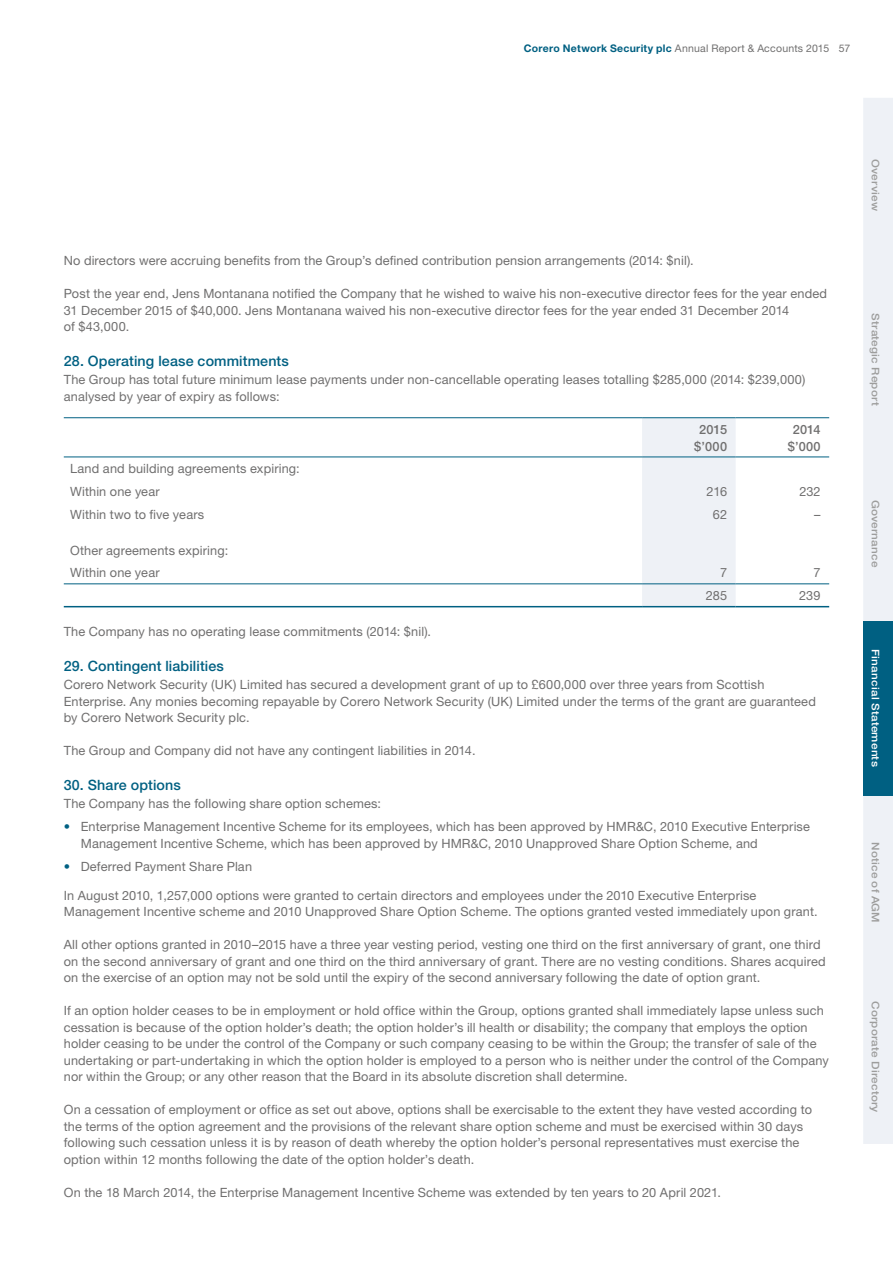
<style>
.page{position:relative;width:893px;height:1263px;background:#fff}
.page>*{position:absolute;margin:0;border:0;box-sizing:border-box;transform-origin:0 0}
.t1{font:500 14.25px "Helvetica Neue";letter-spacing:.01em;color:#006082}
.t2{font:12.75px/16.5px "Helvetica Neue";letter-spacing:.01em;color:#706f6f}
.t3{font:500 12.75px/16.5px "Helvetica Neue";letter-spacing:.015em;color:#706f6f;text-align:center}
.t4{font:500 10.5px "Helvetica Neue";letter-spacing:.02em;color:#9d9d9c;scale:1.11 1}
.t5{font:10.5px "Helvetica Neue";letter-spacing:.02em;color:#706f6f}
.t6{font:500 10.5px "Helvetica Neue";letter-spacing:.02em;color:#fff;scale:1.11 1}
.s1{font-weight:700;color:#006082}
.s2{color:#006082}
</style>
<div class="page">
<div style="left:863px;top:98px;width:30px;height:1046px;background:#eef1f6"></div>
<div style="left:863px;top:621px;width:30px;height:174px;background:#006082"></div>
<div style="left:642px;top:418px;width:94px;height:188px;background:#eef1f6"></div>
<hr style="left:64px;top:583px;width:578px;height:1px;background:#006082">
<hr style="left:642px;top:583px;width:94px;height:1px;background:#006082">
<hr style="left:736px;top:583px;width:93px;height:1px;background:#006082">
<hr style="left:64px;top:606px;width:578px;height:1px;background:#006082">
<hr style="left:642px;top:606px;width:94px;height:1px;background:#006082">
<hr style="left:736px;top:606px;width:93px;height:1px;background:#006082">
<hr style="left:64px;top:417px;width:578px;height:1px;background:#006082">
<hr style="left:642px;top:417px;width:94px;height:1px;background:#006082">
<hr style="left:736px;top:417px;width:93px;height:1px;background:#006082">
<hr style="left:64px;top:457px;width:578px;height:1px;background:#006082">
<hr style="left:642px;top:457px;width:94px;height:1px;background:#006082">
<hr style="left:736px;top:457px;width:93px;height:1px;background:#006082">
<p class="t5" style="left:524px;top:42px;width:307px"><span class="s1">Corero Network Security plc</span> Annual Report &amp; Accounts 2015</p>
<p class="t5" style="left:839px;top:42px;width:13px">57</p>
<p class="t2" style="left:64px;top:252px;width:631px">No directors were accruing benefits from the Group’s defined contribution pension arrangements (2014: $nil).</p>
<p class="t2" style="left:64px;top:285px;width:765px">Post the year end, Jens Montanana notified the Company that he wished to waive his non-executive director fees for the year ended<br>31 December 2015 of $40,000. Jens Montanana waived his non-executive director fees for the year ended 31 December 2014<br>of $43,000.</p>
<p class="t1" style="left:64px;top:352px;width:227px">28. Operating lease commitments</p>
<p class="t2" style="left:64px;top:371px;width:743px">The Group has total future minimum lease payments under non-cancellable operating leases totalling $285,000 (2014: $239,000) analysed by year of expiry as follows:</p>
<p class="t3" style="left:694px;top:421px;width:34px">2015 $’000</p>
<p class="t3" style="left:788px;top:421px;width:34px">2014 $’000</p>
<p class="t2" style="left:70px;top:457px;width:231px;line-height:22.8px">Land and building agreements expiring:<br>Within one year</p>
<p class="t2" style="left:707px;top:483px;width:22px">216</p>
<p class="t2" style="left:799px;top:483px;width:23px">232</p>
<p class="t2" style="left:70px;top:506px;width:136px">Within two to five years</p>
<p class="t2" style="left:713px;top:506px;width:16px">62</p>
<p class="t2" style="left:814px;top:506px;width:8px">–</p>
<p class="t2" style="left:70px;top:538px;width:160px;line-height:22.8px">Other agreements expiring:<br>Within one year</p>
<p class="t2" style="left:720px;top:564px;width:9px">7</p>
<p class="t2" style="left:814px;top:564px;width:9px">7</p>
<p class="t2" style="left:706px;top:587px;width:23px">285</p>
<p class="t2" style="left:799px;top:587px;width:23px">239</p>
<p class="t2" style="left:64px;top:623px;width:369px">The Company has no operating lease commitments (2014: $nil).</p>
<p class="t1" style="left:64px;top:657px;width:162px">29. Contingent liabilities</p>
<p class="t2" style="left:64px;top:676px;width:754px">Corero Network Security (UK) Limited has secured a development grant of up to £600,000 over three years from Scottish<br>Enterprise. Any monies becoming repayable by Corero Network Security (UK) Limited under the terms of the grant are guaranteed by Corero Network Security plc.</p>
<p class="t2" style="left:64px;top:742px;width:413px">The Group and Company did not have any contingent liabilities in 2014.</p>
<p class="t1" style="left:64px;top:776px;width:119px">30. Share options</p>
<p class="t2" style="left:64px;top:795px;width:319px">The Company has the following share option schemes:</p>
<p class="t2" style="left:81px;top:818px;width:731px;text-indent:-17px"><span class="s2">•</span> Enterprise Management Incentive Scheme for its employees, which has been approved by HMR&amp;C, 2010 Executive Enterprise<br>Management Incentive Scheme, which has been approved by HMR&amp;C, 2010 Unapproved Share Option Scheme, and</p>
<p class="t2" style="left:64px;top:858px;width:190px"><span class="s2">•</span> Deferred Payment Share Plan</p>
<p class="t2" style="left:64px;top:887px;width:755px">In August 2010, 1,257,000 options were granted to certain directors and employees under the 2010 Executive Enterprise<br>Management Incentive scheme and 2010 Unapproved Share Option Scheme. The options granted vested immediately upon grant.</p>
<p class="t2" style="left:64px;top:936px;width:763px">All other options granted in 2010–2015 have a three year vesting period, vesting one third on the first anniversary of grant, one third on the second anniversary of grant and one third on the third anniversary of grant. There are no vesting conditions. Shares acquired on the exercise of an option may not be sold until the expiry of the second anniversary following the date of option grant.</p>
<p class="t2" style="left:64px;top:1002px;width:767px">If an option holder ceases to be in employment or hold office within the Group, options granted shall immediately lapse unless such cessation is because of the option holder’s death; the option holder’s ill health or disability; the company that employs the option holder ceasing to be under the control of the Company or such company ceasing to be within the Group; the transfer of sale of the undertaking or part-undertaking in which the option holder is employed to a person who is neither under the control of the Company nor within the Group; or any other reason that the Board in its absolute discretion shall determine.</p>
<p class="t2" style="left:64px;top:1101px;width:750px">On a cessation of employment or office as set out above, options shall be exercisable to the extent they have vested according to the terms of the option agreement and the provisions of the relevant share option scheme and must be exercised within 30 days following such cessation unless it is by reason of death whereby the option holder’s personal representatives must exercise the option within 12 months following the date of the option holder’s death.</p>
<p class="t2" style="left:64px;top:1184px;width:659px">On the 18 March 2014, the Enterprise Management Incentive Scheme was extended by ten years to 20 April 2021.</p>
<p class="t4" style="left:882px;top:159px;width:48px;rotate:90deg">Overview</p>
<p class="t4" style="left:882px;top:313px;width:85px;rotate:90deg">Strategic Report</p>
<p class="t4" style="left:882px;top:500px;width:62px;rotate:90deg">Governance</p>
<p class="t6" style="left:882px;top:649px;width:107px;rotate:90deg">Financial Statements</p>
<p class="t4" style="left:882px;top:842px;width:74px;rotate:90deg">Notice of AGM</p>
<p class="t4" style="left:882px;top:1001px;width:102px;rotate:90deg">Corporate Directory</p>
</div>
